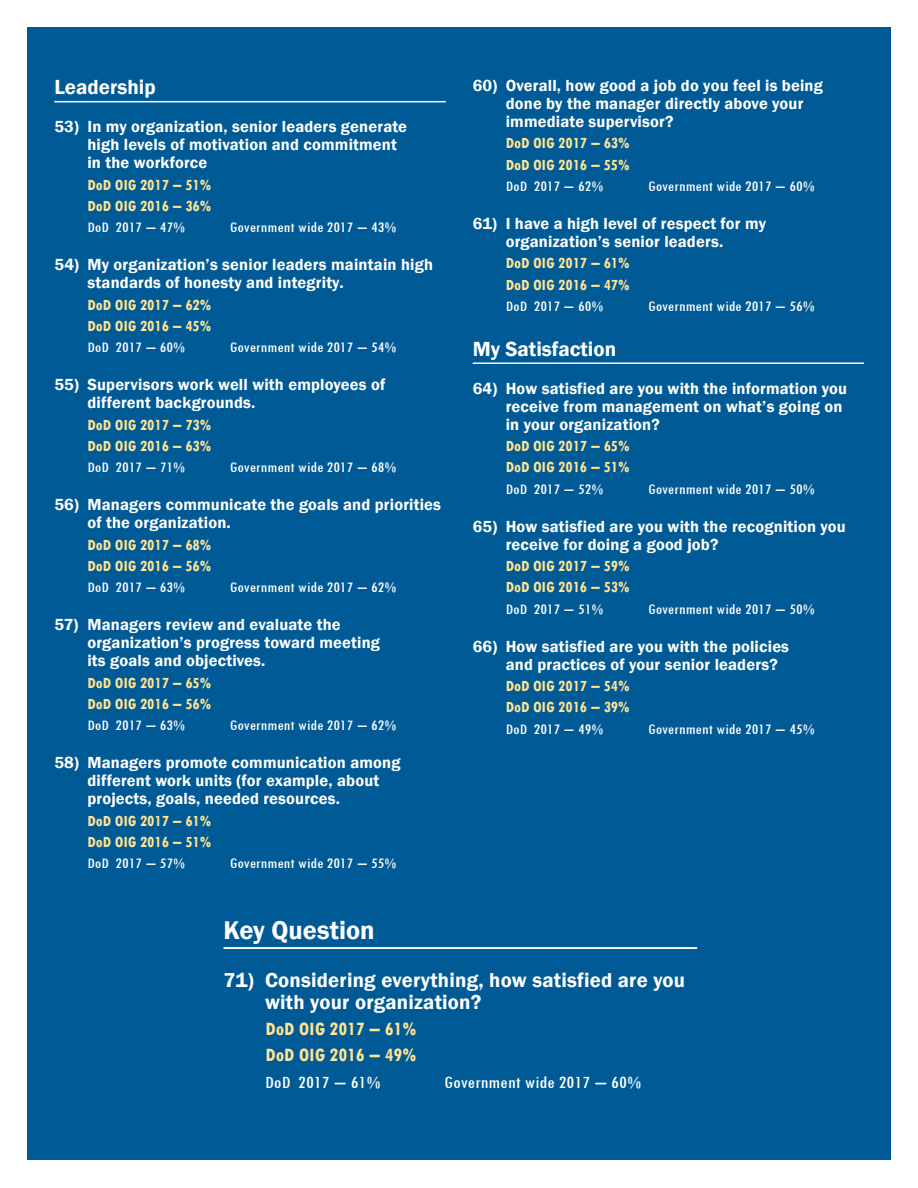
<style>
.page{position:relative;width:918px;height:1188px;background:#fff}
.page>*{position:absolute;margin:0;border:0;box-sizing:border-box;transform-origin:0 0}
.Leadership{font:600 26.4px "Franklin Gothic";color:#fff}
.Leadership-2{font:600 21px "Franklin Gothic";color:#fff}
.Discription{font:600 20.7px/22.6px "Franklin Gothic";letter-spacing:.01em;color:#fff}
.Data{font:700 condensed 20.1px "Tw Cen";color:#ffe493}
.Data_2{font:condensed 17.7px "Tw Cen";color:#fff;scale:1.2 1}
.Discription-2{font:600 16.5px/18px "Franklin Gothic";letter-spacing:.01em;color:#fff}
.Data-2{font:700 condensed 16.5px "Tw Cen";color:#ffe493}
.Data_2-2{font:condensed 15px "Tw Cen";color:#fff;scale:1.2 1}
</style>
<div class="page">
<div style="left:27px;top:27px;width:864px;height:1133px;background:#005a95"></div>
<hr style="left:54px;top:101px;width:392px;height:1px;background:#fff">
<hr style="left:473px;top:362px;width:391px;height:2px;background:#fff">
<hr style="left:224px;top:947px;width:473px;height:2px;background:#fff">
<p class="Leadership-2" style="left:54px;top:74px;width:103px">Leadership</p>
<p class="Discription-2" style="left:87px;top:118px;width:321px;text-indent:-33px">53) In my organization, senior leaders generate high levels of motivation and commitment in the workforce</p>
<p class="Data-2" style="left:87px;top:175px;width:125px">DoD OIG 2017 – 51%</p>
<p class="Data-2" style="left:87px;top:196px;width:125px">DoD OIG 2016 – 36%</p>
<p class="Data_2-2" style="left:87px;top:218px;width:83px">DoD 2017 – 47%</p>
<p class="Data_2-2" style="left:230px;top:218px;width:140px">Government wide 2017 – 43%</p>
<p class="Discription-2" style="left:87px;top:256px;width:347px;text-indent:-33px">54) My organization’s senior leaders maintain high standards of honesty and integrity.</p>
<p class="Data-2" style="left:87px;top:295px;width:125px">DoD OIG 2017 – 62%</p>
<p class="Data-2" style="left:87px;top:316px;width:125px">DoD OIG 2016 – 45%</p>
<p class="Data_2-2" style="left:87px;top:338px;width:83px">DoD 2017 – 60%</p>
<p class="Data_2-2" style="left:230px;top:338px;width:140px">Government wide 2017 – 54%</p>
<p class="Discription-2" style="left:87px;top:376px;width:299px;text-indent:-33px">55) Supervisors work well with employees of different backgrounds.</p>
<p class="Data-2" style="left:87px;top:415px;width:125px">DoD OIG 2017 – 73%</p>
<p class="Data-2" style="left:87px;top:436px;width:125px">DoD OIG 2016 – 63%</p>
<p class="Data_2-2" style="left:87px;top:458px;width:83px">DoD 2017 – 71%</p>
<p class="Data_2-2" style="left:230px;top:458px;width:140px">Government wide 2017 – 68%</p>
<p class="Discription-2" style="left:87px;top:496px;width:355px;text-indent:-33px">56) Managers communicate the goals and priorities of the organization.</p>
<p class="Data-2" style="left:87px;top:534px;width:125px">DoD OIG 2017 – 68%</p>
<p class="Data-2" style="left:87px;top:556px;width:125px">DoD OIG 2016 – 56%</p>
<p class="Data_2-2" style="left:87px;top:578px;width:83px">DoD 2017 – 63%</p>
<p class="Data_2-2" style="left:230px;top:578px;width:140px">Government wide 2017 – 62%</p>
<p class="Discription-2" style="left:87px;top:616px;width:294px;text-indent:-33px">57) Managers review and evaluate the organization’s progress toward meeting its goals and objectives.</p>
<p class="Data-2" style="left:87px;top:672px;width:125px">DoD OIG 2017 – 65%</p>
<p class="Data-2" style="left:87px;top:694px;width:125px">DoD OIG 2016 – 56%</p>
<p class="Data_2-2" style="left:87px;top:716px;width:83px">DoD 2017 – 63%</p>
<p class="Data_2-2" style="left:230px;top:716px;width:140px">Government wide 2017 – 62%</p>
<p class="Discription-2" style="left:87px;top:754px;width:315px;text-indent:-33px">58) Managers promote communication among different work units (for example, about projects, goals, needed resources.</p>
<p class="Data-2" style="left:87px;top:810px;width:125px">DoD OIG 2017 – 61%</p>
<p class="Data-2" style="left:87px;top:832px;width:125px">DoD OIG 2016 – 51%</p>
<p class="Data_2-2" style="left:87px;top:854px;width:83px">DoD 2017 – 57%</p>
<p class="Data_2-2" style="left:230px;top:854px;width:140px">Government wide 2017 – 55%</p>
<p class="Discription-2" style="left:506px;top:77px;width:319px;text-indent:-33px">60) Overall, how good a job do you feel is being done by the manager directly above your immediate supervisor?</p>
<p class="Data-2" style="left:506px;top:133px;width:125px">DoD OIG 2017 – 63%</p>
<p class="Data-2" style="left:506px;top:154px;width:125px">DoD OIG 2016 – 55%</p>
<p class="Data_2-2" style="left:506px;top:177px;width:83px">DoD 2017 – 62%</p>
<p class="Data_2-2" style="left:648px;top:177px;width:140px">Government wide 2017 – 60%</p>
<p class="Discription-2" style="left:473px;top:215px;width:295px;text-align:center">61) I have a high level of respect for my organization’s senior leaders.</p>
<p class="Data-2" style="left:506px;top:253px;width:125px">DoD OIG 2017 – 61%</p>
<p class="Data-2" style="left:506px;top:274px;width:125px">DoD OIG 2016 – 47%</p>
<p class="Data_2-2" style="left:506px;top:297px;width:83px">DoD 2017 – 60%</p>
<p class="Data_2-2" style="left:648px;top:297px;width:140px">Government wide 2017 – 56%</p>
<p class="Leadership-2" style="left:473px;top:336px;width:145px">My Satisfaction</p>
<p class="Discription-2" style="left:506px;top:380px;width:343px;text-indent:-33px">64) How satisfied are you with the information you receive from management on what’s going on in your organization?</p>
<p class="Data-2" style="left:506px;top:436px;width:125px">DoD OIG 2017 – 65%</p>
<p class="Data-2" style="left:506px;top:457px;width:125px">DoD OIG 2016 – 51%</p>
<p class="Data_2-2" style="left:506px;top:480px;width:83px">DoD 2017 – 52%</p>
<p class="Data_2-2" style="left:648px;top:480px;width:140px">Government wide 2017 – 50%</p>
<p class="Discription-2" style="left:506px;top:518px;width:342px;text-indent:-33px">65) How satisfied are you with the recognition you receive for doing a good job?</p>
<p class="Data-2" style="left:506px;top:556px;width:125px">DoD OIG 2017 – 59%</p>
<p class="Data-2" style="left:506px;top:577px;width:125px">DoD OIG 2016 – 53%</p>
<p class="Data_2-2" style="left:506px;top:600px;width:83px">DoD 2017 – 51%</p>
<p class="Data_2-2" style="left:648px;top:600px;width:140px">Government wide 2017 – 50%</p>
<p class="Discription-2" style="left:506px;top:638px;width:285px;text-indent:-33px">66) How satisfied are you with the policies and practices of your senior leaders?</p>
<p class="Data-2" style="left:506px;top:676px;width:125px">DoD OIG 2017 – 54%</p>
<p class="Data-2" style="left:506px;top:697px;width:125px">DoD OIG 2016 – 39%</p>
<p class="Data_2-2" style="left:506px;top:720px;width:83px">DoD 2017 – 49%</p>
<p class="Data_2-2" style="left:648px;top:720px;width:140px">Government wide 2017 – 45%</p>
<p class="Leadership" style="left:224px;top:914px;width:153px">Key Question</p>
<p class="Discription" style="left:265px;top:969px;width:422px;text-indent:-41px">71) Considering everything, how satisfied are you with your organization?</p>
<p class="Data" style="left:266px;top:1017px;width:152px">DoD OIG 2017 – 61%</p>
<p class="Data" style="left:266px;top:1043px;width:152px">DoD OIG 2016 – 49%</p>
<p class="Data_2" style="left:265px;top:1072px;width:98px">DoD 2017 – 61%</p>
<p class="Data_2" style="left:444px;top:1072px;width:166px">Government wide 2017 – 60%</p>
</div>
